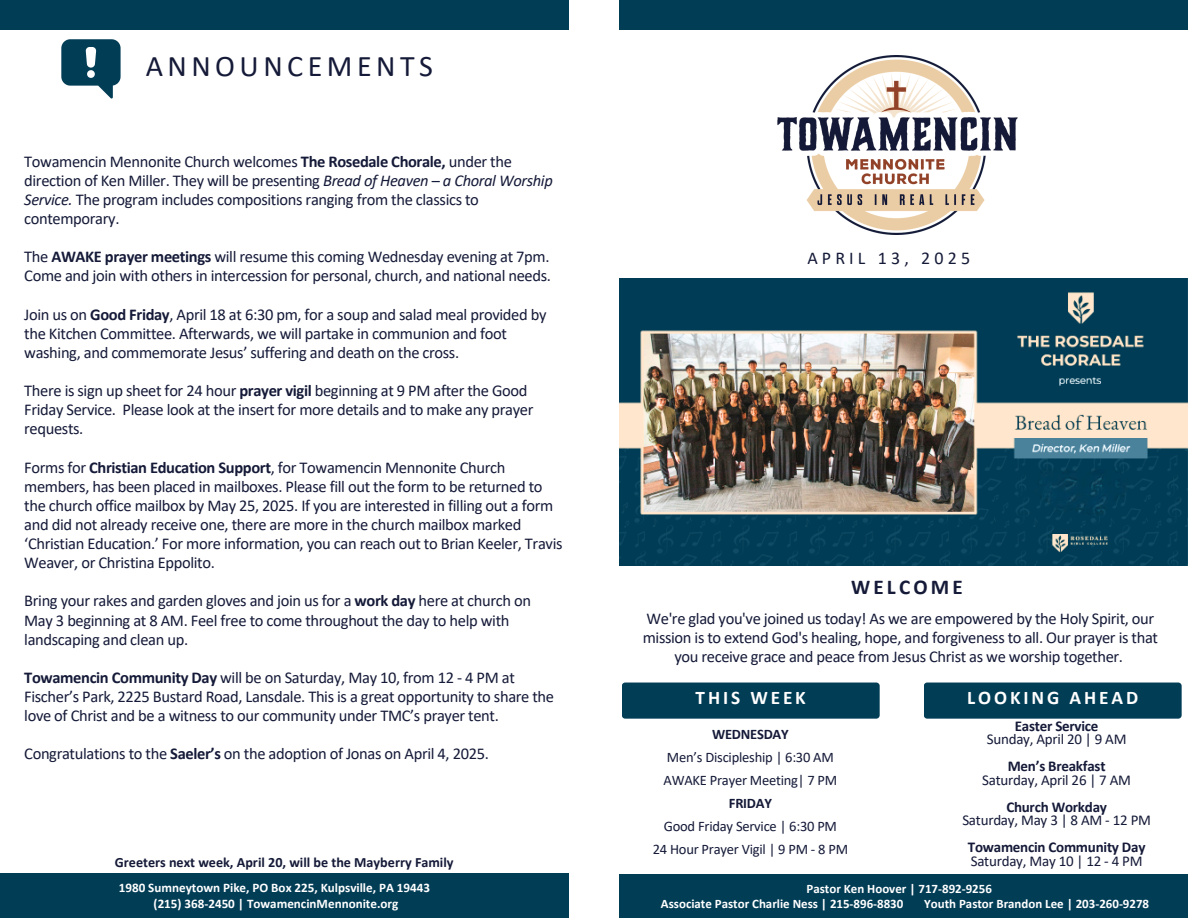
<style>
.page{position:relative;width:1188px;height:918px;background:#fff}
.page>*{position:absolute;margin:0;border:0;box-sizing:border-box;transform-origin:0 0}
.t1{font:30px "Calibri";letter-spacing:.15em;color:#151a38}
.t2{font:700 21.15px "Calibri";letter-spacing:.15em;color:#151a38}
.t3{font:700 19.2px "Calibri";letter-spacing:.15em;color:#fff}
.t4{font:18px "Calibri";letter-spacing:.23em;color:#151a38}
.t5{font:16.5px/19.2px "Calibri";letter-spacing:-.02em;color:#151a38}
.t6{font:15px/13.5px "Calibri";letter-spacing:-.015em;color:#151a38;text-align:center}
.t7{font:700 15px/13.5px "Calibri";letter-spacing:-.015em;color:#151a38}
.t8{font:14.55px/23px "Calibri";letter-spacing:-.015em;color:#151a38;text-align:center}
.t9{font:700 14.1px "Calibri";color:#151a38}
.t10{font:700 13.05px "Calibri";color:#fff}
.t11{font:700 12.9px "Calibri";color:#fff}
.s1{font-weight:700}
.s2{font-style:italic}
.s3{font-weight:400}
</style>
<div class="page">
<div style="left:619px;top:0;width:569px;height:30px;background:#023d56"></div>
<div style="left:619px;top:874px;width:569px;height:44px;background:#023d56"></div>
<div style="left:0;top:874px;width:568px;height:44px;background:#023d56"></div>
<svg style="left:61px;top:39px;width:60px;height:60px"></svg>
<div style="left:0;top:0;width:569px;height:30px;background:#023d56"></div>
<img style="left:777px;top:56px;width:241px;height:178px">
<div style="left:622px;top:683px;width:258px;height:36px;background:#023d56;border-radius:3px"></div>
<img style="left:619px;top:279px;width:569px;height:286px">
<div style="left:924px;top:683px;width:258px;height:36px;background:#023d56;border-radius:3px"></div>
<p class="t1" style="left:146px;top:54px;width:289px">ANNOUNCEMENTS</p>
<h4 class="t5" style="left:24px;top:153px;width:530px">Towamencin Mennonite Church welcomes <span class="s1">The Rosedale Chorale,</span> under the direction of Ken Miller. They will be presenting <span class="s2">Bread of Heaven</span> – <span class="s2">a Choral Worship Service.</span> The program includes compositions ranging from the classics to contemporary.</h4>
<h4 class="t5" style="left:24px;top:248px;width:528px">The <span class="s1">AWAKE prayer meetings</span> will resume this coming Wednesday evening at 7pm.<br>Come and join with others in intercession for personal, church, and national needs.</h4>
<h4 class="t5" style="left:24px;top:306px;width:524px">Join us on <span class="s1">Good Friday</span>, April 18 at 6:30 pm, for a soup and salad meal provided by the Kitchen Committee. Afterwards, we will partake in communion and foot washing, and commemorate Jesus’ suffering and death on the cross.</h4>
<h4 class="t5" style="left:24px;top:382px;width:511px">There is sign up sheet for 24 hour <span class="s1">prayer vigil</span> beginning at 9 PM after the Good<br>Friday Service. Please look at the insert for more details and to make any prayer requests.</h4>
<h4 class="t5" style="left:24px;top:459px;width:540px">Forms for <span class="s1">Christian Education Support</span>, for Towamencin Mennonite Church members, has been placed in mailboxes. Please fill out the form to be returned to the church office mailbox by May 25, 2025. If you are interested in filling out a form and did not already receive one, there are more in the church mailbox marked ‘Christian Education.’ For more information, you can reach out to Brian Keeler, Travis Weaver, or Christina Eppolito.</h4>
<h4 class="t5" style="left:24px;top:593px;width:508px">Bring your rakes and garden gloves and join us for a <span class="s1">work day</span> here at church on<br>May 3 beginning at 8 AM. Feel free to come throughout the day to help with landscaping and clean up.</h4>
<h4 class="t5" style="left:24px;top:669px;width:531px"><span class="s1">Towamencin Community Day</span> will be on Saturday, May 10, from 12 - 4 PM at<br>Fischer’s Park, 2225 Bustard Road, Lansdale. This is a great opportunity to share the love of Christ and be a witness to our community under TMC’s prayer tent.</h4>
<h4 class="t5" style="left:24px;top:746px;width:466px">Congratulations to the <span class="s1">Saeler’s</span> on the adoption of Jonas on April 4, 2025.</h4>
<h2 class="t9" style="left:115px;top:857px;width:340px">Greeters next week, April 20, will be the Mayberry Family</h2>
<h3 class="t10" style="left:119px;top:883px;width:313px">1980 Sumneytown Pike, PO Box 225, Kulpsville, PA 19443</h3>
<h5 class="t4" style="left:807px;top:251px;width:164px">APRIL 13, 2025</h5>
<p class="t2" style="left:851px;top:578px;width:113px">WELCOME</p>
<p class="t5" style="left:643px;top:610px;width:517px;text-align:center">We're glad you've joined us today! As we are empowered by the Holy Spirit, our mission is to extend God's healing, hope, and forgiveness to all. Our prayer is that you receive grace and peace from Jesus Christ as we worship together.</p>
<p class="t3" style="left:696px;top:690px;width:112px">THIS WEEK</p>
<h1 class="t3" style="left:967px;top:690px;width:172px">LOOKING AHEAD</h1>
<p class="t8" style="left:653px;top:724px;width:197px"><span class="s1">WEDNESDAY<br></span>Men’s Discipleship | 6:30 AM<br>AWAKE Prayer Meeting| 7 PM<br><span class="s1">FRIDAY<br></span>Good Friday Service | 6:30 PM<br>24 Hour Prayer Vigil | 9 PM - 8 PM</p>
<h6 class="t6" style="left:987px;top:720px;width:141px"><span class="s1">Easter Service<br></span>Sunday, April 20 | 9 AM</h6>
<h6 class="t6" style="left:982px;top:761px;width:150px"><span class="s1">Men’s Breakfast<br></span>Saturday, April 26 | 7 AM</h6>
<h6 class="t6" style="left:962px;top:801px;width:190px"><span class="s1">Church Workday<br></span>Saturday, May 3 | 8 AM - 12 PM</h6>
<h6 class="t7" style="left:968px;top:842px;width:179px">Towamencin Community Day<br><span class="s3">Saturday, May 10 | 12 - 4 PM</span></h6>
<h4 class="t11" style="left:807px;top:883px;width:187px">Pastor Ken Hoover | 717-892-9256</h4>
<h2 class="t10" style="left:154px;top:898px;width:246px">(215) 368-2450 | TowamencinMennonite.org</h2>
<h2 class="t11" style="left:661px;top:898px;width:244px">Associate Pastor Charlie Ness | 215-896-8830</h2>
<h2 class="t11" style="left:924px;top:898px;width:226px">Youth Pastor Brandon Lee | 203-260-9278</h2>
</div>
